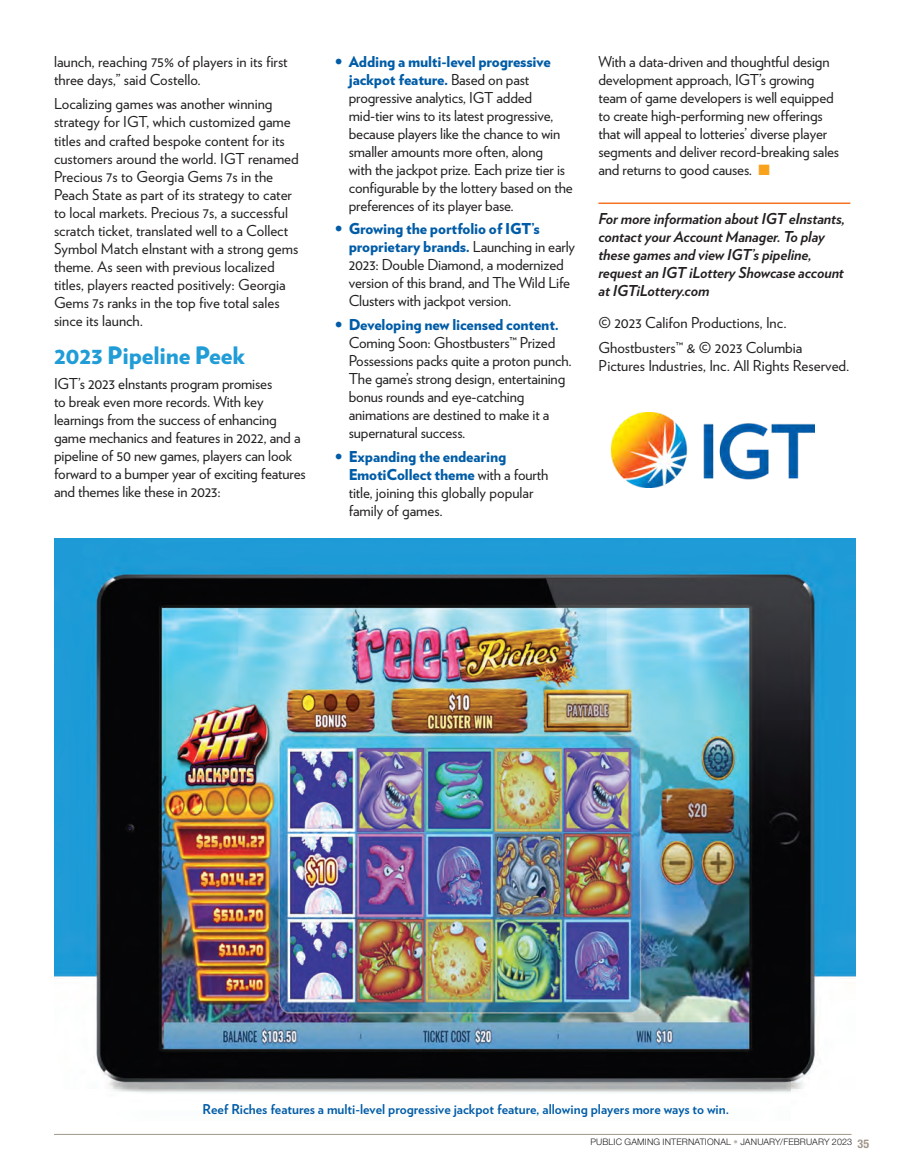
<style>
.page{position:relative;width:905px;height:1175px;background:#fff}
.page>*{position:absolute;margin:0;border:0;box-sizing:border-box;transform-origin:0 0}
.t1{font:900 24px "Verlag";letter-spacing:-.01em;color:#209cd7}
.t2{font:15px/18px "Verlag";letter-spacing:-.01em;color:#231f20}
.t3{font:italic 700 15px/18px "Verlag";letter-spacing:-.01em;color:#231f20}
.t4{font:900 15px "Verlag";letter-spacing:-.01em;color:#015ca7}
.t5{font:700 13.5px "Verlag";color:#015ca7}
.t6{font:700 condensed 12px "Helvetica Neue LT Std";color:#a19689}
.t7{font:300 9px "Helvetica Neue LT Std";letter-spacing:.015em;color:#231f20}
.s1{font-weight:900;color:#015ca7}
.s2{color:#f9a21c}
.s3{color:#beb6ad}
</style>
<div class="page">
<hr style="left:54px;top:1134px;width:797px;height:1px;background:#a19689">
<hr style="left:598px;top:202px;width:252px;height:2px;background:#f47324">
<img style="left:612px;top:412px;width:202px;height:75px">
<img style="left:54px;top:538px;width:801px;height:555px">
<p class="t2" style="left:54px;top:52px;width:235px">launch, reaching 75% of players in its first three days,” said Costello.</p>
<p class="t2" style="left:54px;top:94px;width:246px">Localizing games was another winning strategy for IGT, which customized game titles and crafted bespoke content for its customers around the world. IGT renamed Precious 7s to Georgia Gems 7s in the Peach State as part of its strategy to cater to local markets. Precious 7s, a successful scratch ticket, translated well to a Collect Symbol Match eInstant with a strong gems theme. As seen with previous localized titles, players reacted positively: Georgia Gems 7s ranks in the top five total sales since its launch.</p>
<h1 class="t1" style="left:54px;top:335px;width:192px">2023 Pipeline Peek</h1>
<p class="t2" style="left:54px;top:373px;width:253px">IGT’s 2023 eInstants program promises<br>to break even more records. With key learnings from the success of enhancing game mechanics and features in 2022, and a pipeline of 50 new games, players can look forward to a bumper year of exciting features and themes like these in 2023:</p>
<p class="t2" style="left:349px;top:52px;width:225px;text-indent:-14px"><span class="s1">• Adding a multi-level progressive jackpot feature.</span> Based on past progressive analytics, IGT added mid-tier wins to its latest progressive, because players like the chance to win smaller amounts more often, along<br>with the jackpot prize. Each prize tier is configurable by the lottery based on the preferences of its player base.</p>
<p class="t2" style="left:349px;top:219px;width:228px;text-indent:-14px"><span class="s1">• Growing the portfolio of IGT’s proprietary brands.</span> Launching in early 2023: Double Diamond, a modernized version of this brand, and The Wild Life Clusters with jackpot version.</p>
<p class="t4" style="left:335px;top:312px;width:225px">• Developing new licensed content.</p>
<p class="t2" style="left:349px;top:333px;width:224px">Coming Soon: Ghostbusters™ Prized Possessions packs quite a proton punch.<br>The game’s strong design, entertaining bonus rounds and eye-catching animations are destined to make it a supernatural success.</p>
<p class="t2" style="left:349px;top:447px;width:201px;text-indent:-14px"><span class="s1">• Expanding the endearing<br>EmotiCollect theme</span> with a fourth title, joining this globally popular family of games.</p>
<p class="t2" style="left:598px;top:52px;width:242px">With a data-driven and thoughtful design development approach, IGT’s growing team of game developers is well equipped to create high-performing new offerings that will appeal to lotteries’ diverse player segments and deliver record-breaking sales and returns to good causes. <span class="s2">■</span></p>
<p class="t3" style="left:598px;top:209px;width:248px">For more information about IGT eInstants, contact your Account Manager. To play these games and view IGT’s pipeline, request an IGT iLottery Showcase account at IGTiLottery.com</p>
<p class="t2" style="left:598px;top:309px;width:205px;line-height:24.8px">© 2023 Califon Productions, Inc.<br>Ghostbusters™ &amp; © 2023 Columbia</p>
<p class="t2" style="left:598px;top:355px;width:253px">Pictures Industries, Inc. All Rights Reserved.</p>
<p class="t5" style="left:203px;top:1098px;width:528px">Reef Riches features a multi-level progressive jackpot feature, allowing players more ways to win.</p>
<p class="t7" style="left:590px;top:1135px;width:263px">PUBLIC GAMING INTERNATIONAL <span class="s3">•</span> JANUARY/FEBRUARY 2023</p>
<p class="t6" style="left:857px;top:1136px;width:13px">35</p>
</div>
